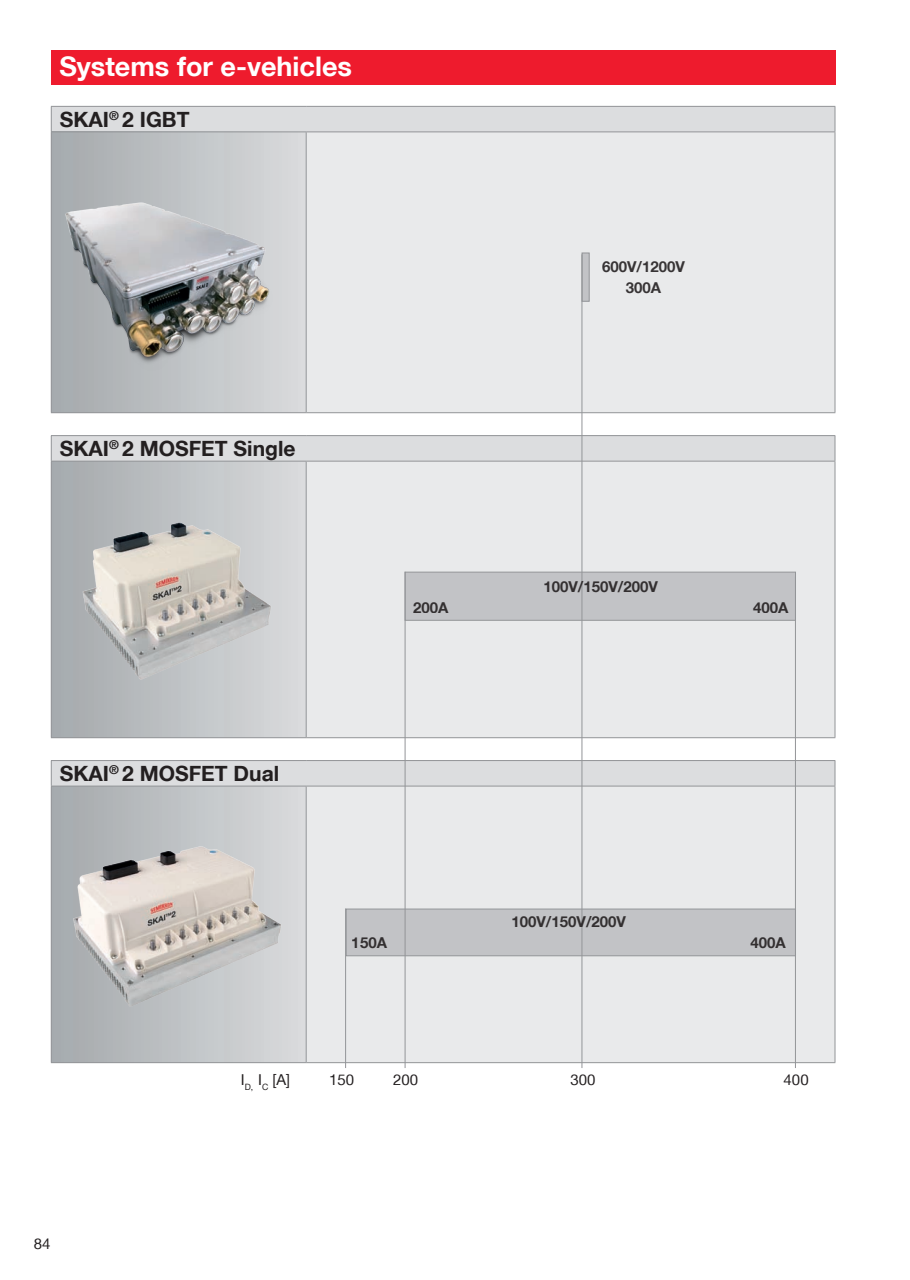
<style>
.page{position:relative;width:910px;height:1280px;background:#fff}
.page>*{position:absolute;margin:0;border:0;box-sizing:border-box;transform-origin:0 0}
.t1{font:700 27px "Helvetica Neue LT";color:#fff}
.t2{font:700 21px "Helvetica Neue LT";color:#231f20}
.t3{font:700 15px/21px "Helvetica Neue LT";color:#231f20;text-align:center}
.t4{font:15px "Helvetica Neue LT";color:#231f20}
</style>
<div class="page">
<div style="left:51px;top:106px;width:783px;height:26px;background:#dcdddf"></div>
<div style="left:51px;top:132px;width:255px;height:280px;background:linear-gradient(to right,#a4a9ac,#dadbdd)"></div>
<div style="left:306px;top:132px;width:528px;height:280px;background:#e9eaeb"></div>
<hr style="left:51px;top:106px;width:255px;height:1px;background:#939598">
<svg style="left:51px;top:107px;width:1px;height:24px"></svg>
<hr style="left:306px;top:106px;width:529px;height:1px;background:#939598">
<svg style="left:834px;top:107px;width:1px;height:24px"></svg>
<hr style="left:51px;top:131px;width:255px;height:1px;background:#939598">
<hr style="left:51px;top:132px;width:1px;height:280px;background:#939598">
<hr style="left:306px;top:131px;width:529px;height:1px;background:#939598">
<hr style="left:306px;top:132px;width:1px;height:280px;background:#939598">
<hr style="left:834px;top:132px;width:1px;height:280px;background:#939598">
<hr style="left:51px;top:412px;width:255px;height:1px;background:#939598">
<hr style="left:306px;top:412px;width:529px;height:1px;background:#939598">
<div style="left:51px;top:435px;width:783px;height:26px;background:#dcdddf"></div>
<div style="left:51px;top:461px;width:255px;height:276px;background:linear-gradient(to right,#a4a9ac,#dadbdd)"></div>
<div style="left:306px;top:461px;width:528px;height:276px;background:#e9eaeb"></div>
<hr style="left:51px;top:435px;width:255px;height:1px;background:#939598">
<svg style="left:51px;top:436px;width:1px;height:24px"></svg>
<hr style="left:306px;top:435px;width:529px;height:1px;background:#939598">
<svg style="left:834px;top:436px;width:1px;height:24px"></svg>
<hr style="left:51px;top:460px;width:255px;height:1px;background:#939598">
<hr style="left:51px;top:461px;width:1px;height:276px;background:#939598">
<hr style="left:306px;top:460px;width:529px;height:1px;background:#939598">
<hr style="left:306px;top:461px;width:1px;height:276px;background:#939598">
<hr style="left:834px;top:461px;width:1px;height:276px;background:#939598">
<hr style="left:51px;top:737px;width:255px;height:1px;background:#939598">
<hr style="left:306px;top:737px;width:529px;height:1px;background:#939598">
<div style="left:51px;top:760px;width:783px;height:26px;background:#dcdddf"></div>
<div style="left:51px;top:786px;width:255px;height:276px;background:linear-gradient(to right,#a4a9ac,#dadbdd)"></div>
<div style="left:306px;top:786px;width:528px;height:276px;background:#e9eaeb"></div>
<hr style="left:51px;top:760px;width:255px;height:1px;background:#939598">
<svg style="left:51px;top:761px;width:1px;height:24px"></svg>
<hr style="left:306px;top:760px;width:529px;height:1px;background:#939598">
<svg style="left:834px;top:761px;width:1px;height:24px"></svg>
<hr style="left:51px;top:785px;width:255px;height:1px;background:#939598">
<hr style="left:51px;top:786px;width:1px;height:276px;background:#939598">
<hr style="left:306px;top:785px;width:529px;height:1px;background:#939598">
<hr style="left:306px;top:786px;width:1px;height:276px;background:#939598">
<hr style="left:834px;top:786px;width:1px;height:276px;background:#939598">
<hr style="left:51px;top:1062px;width:255px;height:1px;background:#939598">
<hr style="left:306px;top:1062px;width:529px;height:1px;background:#939598">
<img style="left:62px;top:837px;width:229px;height:175px">
<img style="left:60px;top:197px;width:222px;height:186px">
<img style="left:69px;top:511px;width:227px;height:179px">
<div style="left:581px;top:252px;width:8px;height:49px;background:#c2c3c6;border:1px solid #939598"></div>
<div style="left:404px;top:571px;width:391px;height:49px;background:#c2c3c6;border:1px solid #939598"></div>
<div style="left:345px;top:908px;width:450px;height:47px;background:#c2c3c6;border:1px solid #939598"></div>
<div style="left:51px;top:51px;width:784px;height:34px;background:#ee1b2d"></div>
<hr style="left:345px;top:908px;width:1px;height:159px;background:#939598">
<hr style="left:581px;top:254px;width:1px;height:813px;background:#939598">
<hr style="left:404px;top:571px;width:1px;height:496px;background:#939598">
<hr style="left:794px;top:576px;width:1px;height:491px;background:#939598">
<h1 class="t1" style="left:59px;top:50px;width:294px">Systems for e-vehicles</h1>
<h2 class="t2" style="left:60px;top:106px;width:131px">SKAI<sup>®</sup> 2 IGBT</h2>
<h2 class="t2" style="left:60px;top:435px;width:237px">SKAI<sup>®</sup> 2 MOSFET Single</h2>
<p class="t3" style="left:601px;top:256px;width:84px">600V/1200V<br>300A</p>
<p class="t3" style="left:543px;top:575px;width:116px">100V/150V/200V</p>
<p class="t3" style="left:413px;top:596px;width:37px">200A</p>
<p class="t3" style="left:752px;top:596px;width:37px">400A</p>
<h2 class="t2" style="left:60px;top:760px;width:221px">SKAI<sup>®</sup> 2 MOSFET Dual</h2>
<p class="t3" style="left:511px;top:911px;width:116px">100V/150V/200V</p>
<p class="t3" style="left:352px;top:932px;width:37px">150A</p>
<p class="t3" style="left:750px;top:932px;width:37px">400A</p>
<p class="t4" style="left:241px;top:1070px;width:51px">I<sub>D,</sub> I<sub>C</sub> [A]</p>
<p class="t4" style="left:329px;top:1070px;width:27px">150</p>
<p class="t4" style="left:393px;top:1070px;width:27px">200</p>
<p class="t4" style="left:570px;top:1070px;width:27px">300</p>
<p class="t4" style="left:783px;top:1070px;width:27px">400</p>
<p class="t4" style="left:34px;top:1233px;width:18px">84</p>
</div>
